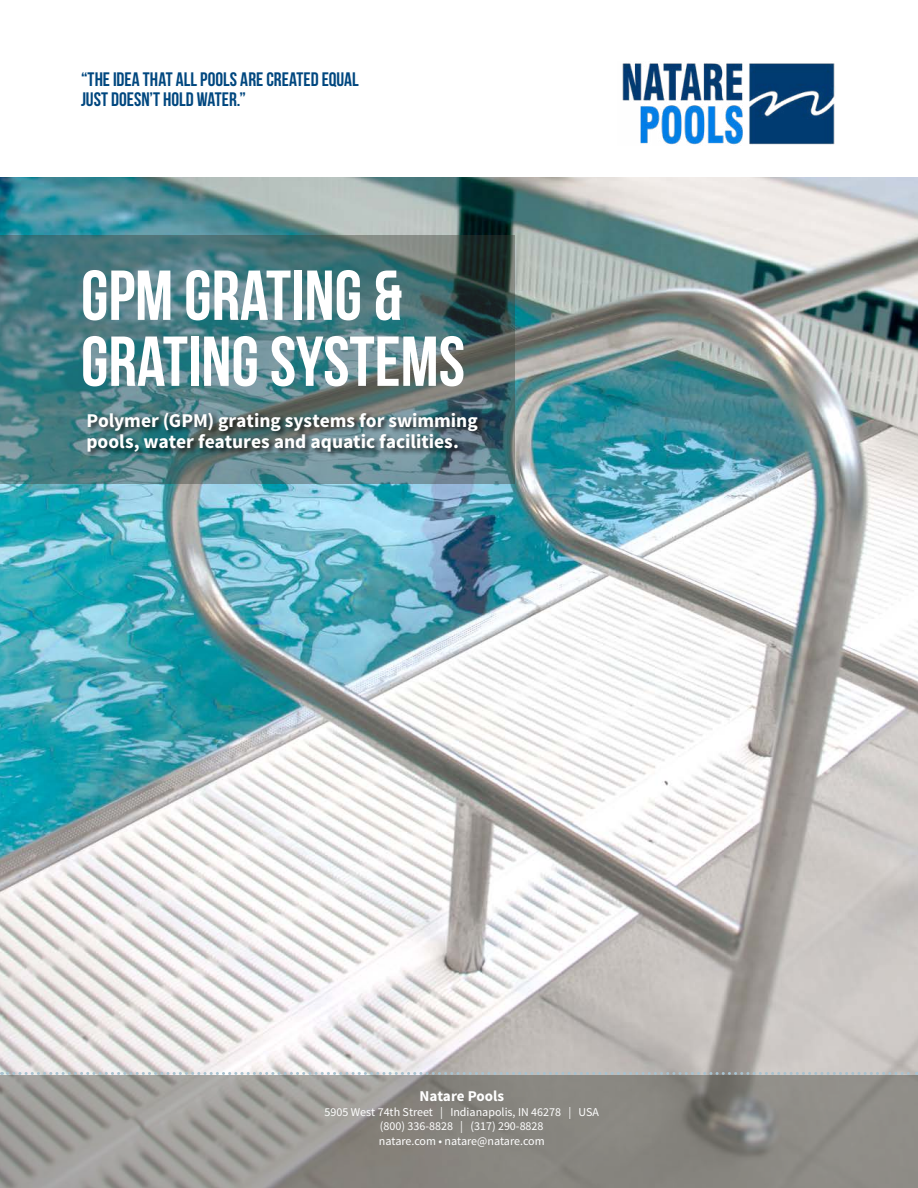
<style>
.page{position:relative;width:918px;height:1188px;background:#fff}
.page>*{position:absolute;margin:0;border:0;box-sizing:border-box;transform-origin:0 0}
.t1{font:70.5px/66px "Bebas Neue";color:#fff}
.t2{font:700 19.5px/21px "Source Sans Pro";letter-spacing:-.005em;color:#fff}
.t3{font:19.5px/19.5px "Bebas Neue";color:#00477f}
.t4{font:700 15px "Source Sans Pro";color:#fff}
.t5{font:12px/14.7px "Source Sans Pro";color:#fff;text-align:center}
</style>
<div class="page">
<img style="left:0;top:177px;width:918px;height:899px">
<svg style="left:0;top:1076px;width:918px;height:112px;background:#908e89"></svg>
<svg style="left:0;top:235px;width:514px;height:249px;background:#4e787e"></svg>
<div style="left:86px;top:411px;width:399px;height:48px;background:#000;opacity:.75"></div>
<svg style="left:2px;top:1072px;width:915px;height:3px;background:#c0c8cb"></svg>
<img style="left:622px;top:63px;width:213px;height:82px">
<h2 class="t3" style="left:81px;top:69px;width:279px">“THE IDEA THAT ALL POOLS ARE CREATED EQUAL<br>JUST DOESN’T HOLD WATER.”</h2>
<h1 class="t1" style="left:81px;top:262px;width:386px">GPM GRATING &amp;<br>GRATING SYSTEMS</h1>
<h2 class="t2" style="left:86px;top:410px;width:393px">Polymer (GPM) grating systems for swimming pools, water features and aquatic facilities.</h2>
<p class="t4" style="left:419px;top:1086px;width:86px">Natare Pools</p>
<p class="t5" style="left:325px;top:1104px;width:276px">5905 West 74th Street | Indianapolis, IN 46278 | USA (800) 336-8828 | (317) 290-8828<br>natare.com • natare@natare.com</p>
</div>
